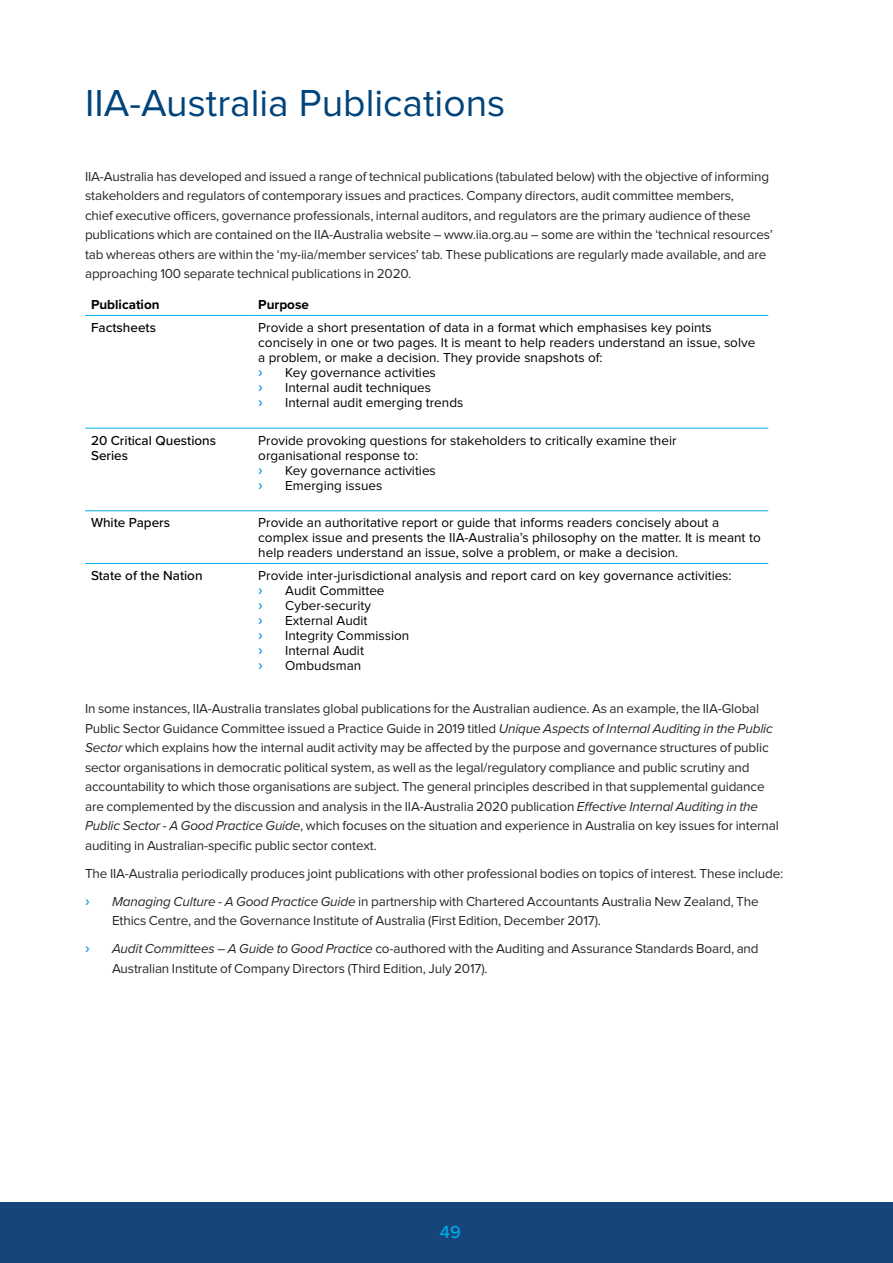
<style>
.page{position:relative;width:893px;height:1263px;background:#fff}
.page>*{position:absolute;margin:0;border:0;box-sizing:border-box;transform-origin:0 0}
.t1{font:39px "Proxima Nova";color:#00447c}
.t2{font:500 18px "Proxima Nova";color:#00abe6}
.t3{font:13.5px/19.5px "Proxima Nova";letter-spacing:-.01em;color:#24282a}
.t4{font:13.5px/15px "Proxima Nova";color:#000}
.t5{font:500 13.5px/15px "Proxima Nova";color:#000}
.t6{font:700 13.5px "Proxima Nova";color:#000}
.t7{font:13.5px "Cabin";color:#0c9eda}
.s1{font-style:italic}
</style>
<div class="page">
<div style="left:0;top:1202px;width:893px;height:61px;background:#17457a"></div>
<hr style="left:85px;top:315px;width:167px;height:1px;background:#00aeef">
<hr style="left:252px;top:315px;width:516px;height:1px;background:#00aeef">
<hr style="left:85px;top:428px;width:167px;height:1px;background:#00aeef">
<hr style="left:252px;top:428px;width:516px;height:1px;background:#00aeef">
<hr style="left:85px;top:510px;width:167px;height:1px;background:#00aeef">
<hr style="left:252px;top:510px;width:516px;height:1px;background:#00aeef">
<hr style="left:85px;top:563px;width:167px;height:1px;background:#00aeef">
<hr style="left:252px;top:563px;width:516px;height:1px;background:#00aeef">
<h1 class="t1" style="left:85px;top:80px;width:422px">IIA-Australia Publications</h1>
<p class="t3" style="left:85px;top:167px;width:689px">IIA-Australia has developed and issued a range of technical publications (tabulated below) with the objective of informing stakeholders and regulators of contemporary issues and practices. Company directors, audit committee members,<br>chief executive officers, governance professionals, internal auditors, and regulators are the primary audience of these publications which are contained on the IIA-Australia website – www.iia.org.au – some are within the ‘technical resources’ tab whereas others are within the ‘my-iia/member services’ tab. These publications are regularly made available, and are approaching 100 separate technical publications in 2020.</p>
<p class="t6" style="left:91px;top:295px;width:70px">Publication</p>
<p class="t6" style="left:258px;top:295px;width:52px">Purpose</p>
<p class="t5" style="left:91px;top:320px;width:66px">Factsheets</p>
<p class="t4" style="left:258px;top:320px;width:498px">Provide a short presentation of data in a format which emphasises key points concisely in one or two pages. It is meant to help readers understand an issue, solve a problem, or make a decision. They provide snapshots of:</p>
<p class="t7" style="left:258px;top:364px;width:6px">›</p>
<p class="t4" style="left:285px;top:365px;width:152px">Key governance activities</p>
<p class="t7" style="left:258px;top:379px;width:6px">›</p>
<p class="t4" style="left:285px;top:380px;width:147px">Internal audit techniques</p>
<p class="t7" style="left:258px;top:394px;width:6px">›</p>
<p class="t4" style="left:285px;top:395px;width:180px">Internal audit emerging trends</p>
<p class="t5" style="left:91px;top:432px;width:127px">20 Critical Questions<br>Series</p>
<p class="t4" style="left:258px;top:433px;width:420px">Provide provoking questions for stakeholders to critically examine their organisational response to:</p>
<p class="t7" style="left:258px;top:462px;width:6px">›</p>
<p class="t4" style="left:285px;top:463px;width:152px">Key governance activities</p>
<p class="t7" style="left:258px;top:477px;width:6px">›</p>
<p class="t4" style="left:285px;top:478px;width:99px">Emerging issues</p>
<p class="t5" style="left:91px;top:515px;width:81px">White Papers</p>
<p class="t4" style="left:258px;top:516px;width:504px">Provide an authoritative report or guide that informs readers concisely about a complex issue and presents the IIA-Australia’s philosophy on the matter. It is meant to help readers understand an issue, solve a problem, or make a decision.</p>
<p class="t5" style="left:91px;top:568px;width:113px">State of the Nation</p>
<p class="t4" style="left:258px;top:568px;width:475px">Provide inter-jurisdictional analysis and report card on key governance activities:</p>
<p class="t7" style="left:258px;top:582px;width:6px">›</p>
<p class="t4" style="left:285px;top:583px;width:101px">Audit Committee</p>
<p class="t7" style="left:258px;top:597px;width:6px">›</p>
<p class="t4" style="left:285px;top:598px;width:87px">Cyber-security</p>
<p class="t7" style="left:258px;top:612px;width:6px">›</p>
<p class="t4" style="left:285px;top:613px;width:84px">External Audit</p>
<p class="t7" style="left:258px;top:627px;width:6px">›</p>
<p class="t4" style="left:285px;top:628px;width:125px">Integrity Commission</p>
<p class="t7" style="left:258px;top:642px;width:6px">›</p>
<p class="t4" style="left:285px;top:643px;width:80px">Internal Audit</p>
<p class="t7" style="left:258px;top:657px;width:6px">›</p>
<p class="t4" style="left:285px;top:658px;width:77px">Ombudsman</p>
<p class="t3" style="left:85px;top:699px;width:695px">In some instances, IIA-Australia translates global publications for the Australian audience. As an example, the IIA-Global Public Sector Guidance Committee issued a Practice Guide in 2019 titled <span class="s1">Unique Aspects of Internal Auditing in the Public Sector</span> which explains how the internal audit activity may be affected by the purpose and governance structures of public sector organisations in democratic political system, as well as the legal/regulatory compliance and public scrutiny and accountability to which those organisations are subject. The general principles described in that supplemental guidance are complemented by the discussion and analysis in the IIA-Australia 2020 publication <span class="s1">Effective Internal Auditing in the Public Sector - A Good Practice Guide</span>, which focuses on the situation and experience in Australia on key issues for internal auditing in Australian-specific public sector context.</p>
<p class="t3" style="left:85px;top:863px;width:700px">The IIA-Australia periodically produces joint publications with other professional bodies on topics of interest. These include:</p>
<p class="t7" style="left:85px;top:892px;width:6px">›</p>
<p class="t3" style="left:112px;top:891px;width:648px"><span class="s1">Managing Culture - A Good Practice Guide</span> in partnership with Chartered Accountants Australia New Zealand, The<br>Ethics Centre, and the Governance Institute of Australia (First Edition, December 2017).</p>
<p class="t7" style="left:85px;top:940px;width:6px">›</p>
<p class="t3" style="left:112px;top:939px;width:648px"><span class="s1">Audit Committees – A Guide to Good Practice</span> co-authored with the Auditing and Assurance Standards Board, and<br>Australian Institute of Company Directors (Third Edition, July 2017).</p>
<h2 class="t2" style="left:440px;top:1219px;width:22px">49</h2>
</div>
